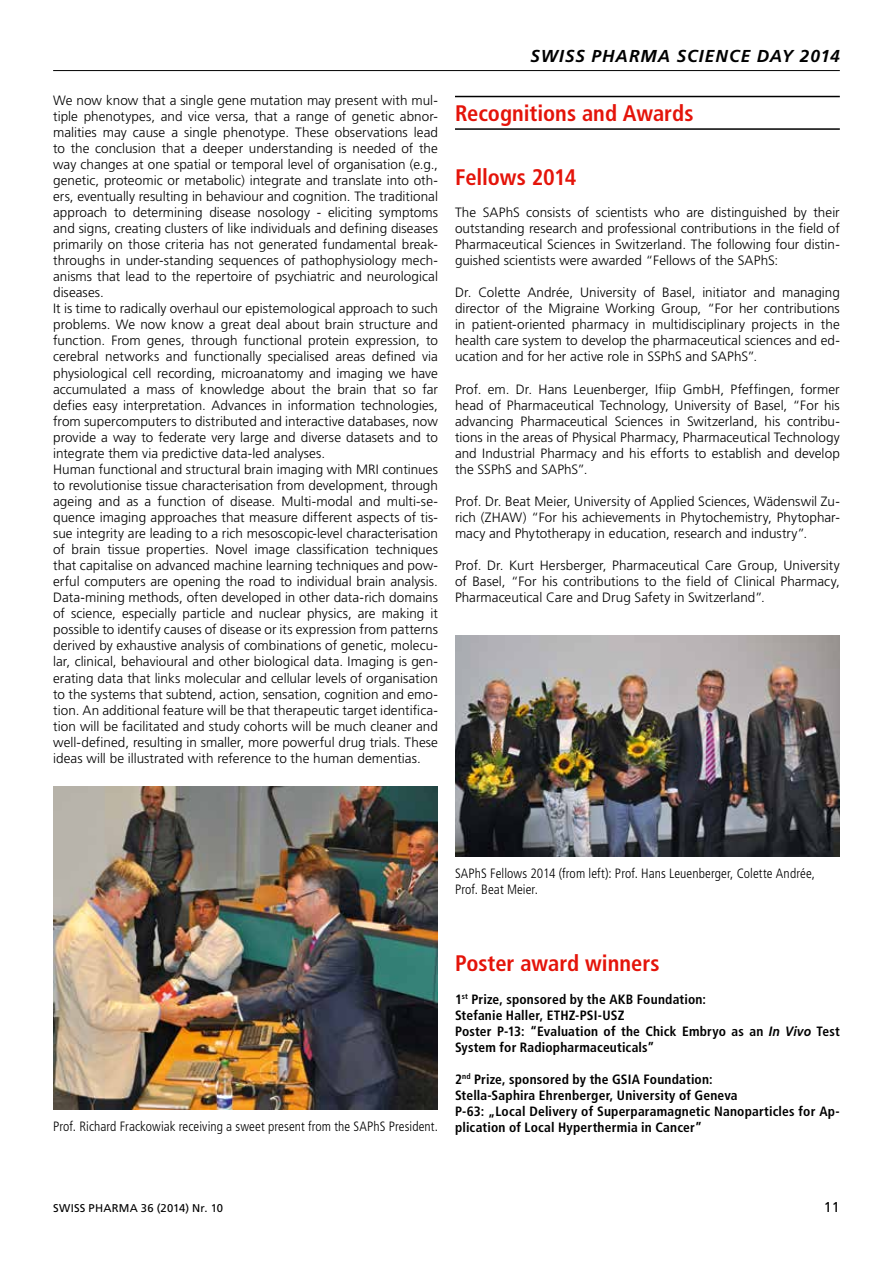
<style>
.page{position:relative;width:893px;height:1263px;background:#fff}
.page>*{position:absolute;margin:0;border:0;box-sizing:border-box;transform-origin:0 0}
.t1{font:700 condensed 22.5px "Frutiger LT Std";color:#e4140a}
.t2{font:italic 700 17.25px "Frutiger LT Std";letter-spacing:.055em;color:#000}
.t3{font:14.25px "Frutiger LT Std";color:#000}
.t4{font:300 13.5px/16px "Frutiger LT Std";color:#000;text-align:justify}
.t5{font:700 condensed 13.5px/16px "Frutiger LT Std";letter-spacing:.015em;color:#000}
.t6{font:300 condensed 13.5px/16px "Frutiger LT Std";letter-spacing:.005em;color:#000}
.t7{font:11.25px "Frutiger LT Std";letter-spacing:.02em;color:#000}
.s1{font-style:italic;font-stretch:normal}
</style>
<div class="page">
<hr style="left:53px;top:70px;width:787px;height:1px;background:#000">
<img style="left:53px;top:786px;width:385px;height:323px">
<hr style="left:455px;top:96px;width:385px;height:1px;background:#000">
<hr style="left:455px;top:128px;width:385px;height:2px;background:#000">
<img style="left:455px;top:636px;width:385px;height:220px">
<p class="t4" style="left:53px;top:92px;width:386px;text-align:left">We now know that a single gene mutation may present with mul&shy;tiple phenotypes, and vice versa, that a range of genetic abnor&shy;malities may cause a single phenotype. These observations lead to the conclusion that a deeper understanding is needed of the way changes at one spatial or temporal level of organisation (e.g., genetic, proteomic or metabolic) integrate and translate into oth&shy;ers, eventually resulting in behaviour and cognition. The traditional approach to determining disease nosology - eliciting symptoms and signs, creating clusters of like individuals and defining diseases primarily on those criteria has not generated fundamental break&shy;throughs in under-standing sequences of pathophysiology mech&shy;anisms that lead to the repertoire of psychiatric and neurological diseases.<br>It is time to radically overhaul our epistemological approach to such problems. We now know a great deal about brain structure and function. From genes, through functional protein expression, to cerebral networks and functionally specialised areas defined via physiological cell recording, microanatomy and imaging we have accumulated a mass of knowledge about the brain that so far defies easy interpretation. Advances in information technologies, from supercomputers to distributed and interactive databases, now provide a way to federate very large and diverse datasets and to integrate them via predictive data-led analyses.<br>Human functional and structural brain imaging with MRI continues to revolutionise tissue characterisation from development, through ageing and as a function of disease. Multi-modal and multi-se&shy;quence imaging approaches that measure different aspects of tis&shy;sue integrity are leading to a rich mesoscopic-level characterisation of brain tissue properties. Novel image classification techniques that capitalise on advanced machine learning techniques and pow&shy;erful computers are opening the road to individual brain analysis.<br>Data-mining methods, often developed in other data-rich domains of science, especially particle and nuclear physics, are making it possible to identify causes of disease or its expression from patterns derived by exhaustive analysis of combinations of genetic, molecu&shy;lar, clinical, behavioural and other biological data. Imaging is gen&shy;erating data that links molecular and cellular levels of organisation to the systems that subtend, action, sensation, cognition and emo&shy;tion. An additional feature will be that therapeutic target identifica&shy;tion will be facilitated and study cohorts will be much cleaner and well-defined, resulting in smaller, more powerful drug trials. These ideas will be illustrated with reference to the human dementias.</p>
<p class="t2" style="left:530px;top:46px;width:311px">SWISS PHARMA SCIENCE DAY 2014</p>
<h1 class="t1" style="left:455px;top:99px;width:240px">Recognitions and Awards</h1>
<h1 class="t1" style="left:455px;top:164px;width:123px">Fellows 2014</h1>
<p class="t4" style="left:455px;top:204px;width:386px">The SAPhS consists of scientists who are distinguished by their outstanding research and professional contributions in the field of Pharmaceutical Sciences in Switzerland. The following four distin&shy;guished scientists were awarded “Fellows of the SAPhS:</p>
<p class="t4" style="left:455px;top:285px;width:386px">Dr. Colette Andrée, University of Basel, initiator and managing director of the Migraine Working Group, “For her contributions in patient-oriented pharmacy in multidisciplinary projects in the health care system to develop the pharmaceutical sciences and ed&shy;ucation and for her active role in SSPhS and SAPhS”.</p>
<p class="t4" style="left:455px;top:381px;width:386px">Prof. em. Dr. Hans Leuenberger, Ifiip GmbH, Pfeffingen, former head of Pharmaceutical Technology, University of Basel, “For his advancing Pharmaceutical Sciences in Switzerland, his contribu&shy;tions in the areas of Physical Pharmacy, Pharmaceutical Technology and Industrial Pharmacy and his efforts to establish and develop the SSPhS and SAPhS”.</p>
<p class="t4" style="left:455px;top:493px;width:386px">Prof. Dr. Beat Meier, University of Applied Sciences, Wädenswil Zu&shy;rich (ZHAW) “For his achievements in Phytochemistry, Phytophar&shy;macy and Phytotherapy in education, research and industry”.</p>
<p class="t4" style="left:455px;top:558px;width:386px">Prof. Dr. Kurt Hersberger, Pharmaceutical Care Group, University of Basel, “For his contributions to the field of Clinical Pharmacy, Pharmaceutical Care and Drug Safety in Switzerland”.</p>
<p class="t6" style="left:455px;top:866px;width:361px">SAPhS Fellows 2014 (from left): Prof. Hans Leuenberger, Colette Andrée,<br>Prof. Beat Meier.</p>
<p class="t6" style="left:53px;top:1119px;width:386px">Prof. Richard Frackowiak receiving a sweet present from the SAPhS President.</p>
<h1 class="t1" style="left:455px;top:950px;width:206px">Poster award winners</h1>
<p class="t5" style="left:455px;top:991px;width:386px">1<sup>st</sup> Prize, sponsored by the AKB Foundation:<br>Stefanie Haller, ETHZ-PSI-USZ<br>Poster P-13: “Evaluation of the Chick Embryo as an <span class="s1">In Vivo</span> Test System for Radiopharmaceuticals”</p>
<p class="t5" style="left:455px;top:1071px;width:386px">2<sup>nd</sup> Prize, sponsored by the GSIA Foundation:<br>Stella-Saphira Ehrenberger, University of Geneva<br>P-63: „Local Delivery of Superparamagnetic Nanoparticles for Ap&shy;plication of Local Hyperthermia in Cancer”</p>
<p class="t7" style="left:53px;top:1202px;width:171px">SWISS PHARMA 36 (2014) Nr. 10</p>
<p class="t3" style="left:824px;top:1199px;width:17px">11</p>
</div>
